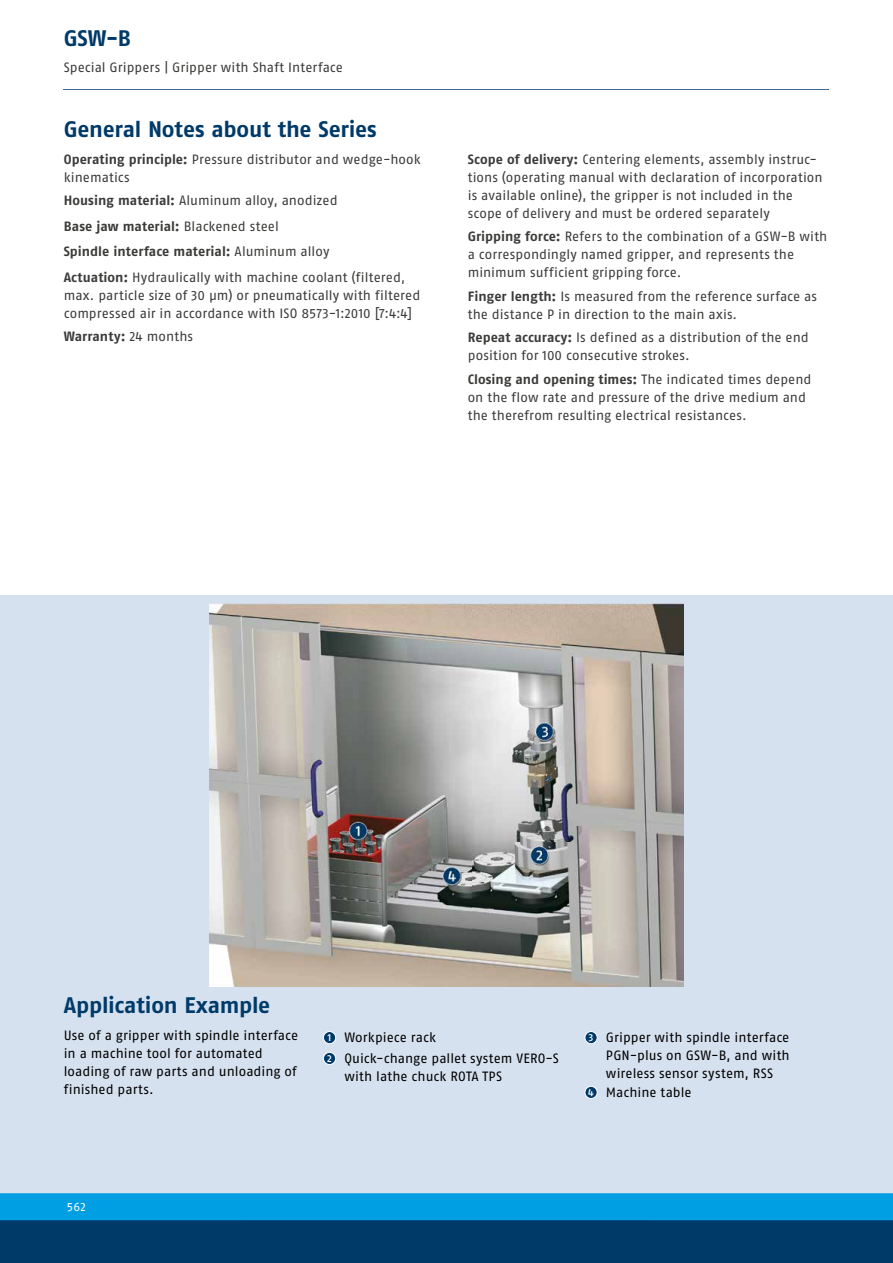
<style>
.page{position:relative;width:893px;height:1263px;background:#fff}
.page>*{position:absolute;margin:0;border:0;box-sizing:border-box;transform-origin:0 0}
.t1{font:700 22.5px "SCHUNK Fago Pro";letter-spacing:-.01em;color:#003a69}
.t2{font:13.5px/18px "SCHUNK Fago Pro";letter-spacing:.005em;color:#3b3b3a}
.t3{font:13.5px/18px "SCHUNK Fago Pro";letter-spacing:.005em;color:#000}
.t4{font:700 13.5px "SCHUNK Fago Pro";color:#3b3b3a}
.t5{font:12px "SCHUNK Fago Pro";color:#fff}
.s1{font-weight:700}
.s2{font-weight:400}
.s3{font-weight:500;font-size:10.2px;color:#fff}
</style>
<div class="page">
<div style="left:0;top:595px;width:893px;height:612px;background:#d6e1ef"></div>
<div style="left:0;top:1202px;width:893px;height:61px;background:#003a69"></div>
<div style="left:0;top:1193px;width:893px;height:27px;background:#009ee3"></div>
<hr style="left:64px;top:89px;width:765px;height:1px;background:#3e6791">
<img style="left:209px;top:604px;width:475px;height:382px">
<div style="left:323px;top:1031px;width:13px;height:13px;background:#003a69;border-radius:50%"></div>
<div style="left:323px;top:1031px;width:13px;height:13px;border:1px solid #fff;border-radius:50%"></div>
<div style="left:323px;top:1052px;width:13px;height:12px;background:#003a69;border-radius:50%"></div>
<div style="left:323px;top:1052px;width:13px;height:13px;border:1px solid #fff;border-radius:50%"></div>
<div style="left:585px;top:1031px;width:12px;height:13px;background:#003a69;border-radius:50%"></div>
<div style="left:585px;top:1031px;width:12px;height:13px;border:1px solid #fff;border-radius:50%"></div>
<div style="left:585px;top:1086px;width:12px;height:12px;background:#003a69;border-radius:50%"></div>
<div style="left:585px;top:1086px;width:12px;height:13px;border:1px solid #fff;border-radius:50%"></div>
<h1 class="t1" style="left:64px;top:24px;width:69px">GSW-B</h1>
<p class="t2" style="left:64px;top:59px;width:281px">Special Grippers | Gripper with Shaft Interface</p>
<h1 class="t1" style="left:64px;top:116px;width:314px">General Notes about the Series</h1>
<p class="t2" style="left:64px;top:150px;width:358px"><span class="s1">Operating principle:</span> Pressure distributor and wedge-hook kinematics</p>
<p class="t2" style="left:64px;top:188px;width:343px;line-height:25.5px"><span class="s1">Housing material:</span> Aluminum alloy, anodized<br><span class="s1">Base jaw material:</span> Blackened steel<br><span class="s1">Spindle interface material:</span> Aluminum alloy<br><span class="s1">Actuation:</span> Hydraulically with machine coolant (filtered,</p>
<p class="t2" style="left:64px;top:286px;width:358px">max. particle size of 30 µm) or pneumatically with filtered compressed air in accordance with ISO 8573-1:2010 [7:4:4]</p>
<p class="t4" style="left:64px;top:328px;width:131px">Warranty: <span class="s2">24 months</span></p>
<p class="t2" style="left:468px;top:150px;width:356px"><span class="s1">Scope of delivery:</span> Centering elements, assembly instruc&shy;tions (operating manual with declaration of incorporation is available online), the gripper is not included in the scope of delivery and must be ordered separately</p>
<p class="t2" style="left:468px;top:228px;width:361px"><span class="s1">Gripping force:</span> Refers to the combination of a GSW-B with a correspondingly named gripper, and represents the minimum sufficient gripping force.</p>
<p class="t2" style="left:468px;top:287px;width:351px"><span class="s1">Finger length:</span> Is measured from the reference surface as the distance P in direction to the main axis.</p>
<p class="t2" style="left:468px;top:329px;width:343px"><span class="s1">Repeat accuracy:</span> Is defined as a distribution of the end position for 100 consecutive strokes.</p>
<p class="t2" style="left:468px;top:370px;width:345px"><span class="s1">Closing and opening times:</span> T he indicated times depend on the flow rate and pressure of the drive medium and the therefrom resulting electrical resistances.</p>
<h1 class="t1" style="left:64px;top:991px;width:208px">Application Example</h1>
<p class="t3" style="left:64px;top:1026px;width:236px">Use of a gripper with spindle interface in a machine tool for automated loading of raw parts and unloading of finished parts.</p>
<p class="t3" style="left:327px;top:1027px;width:233px;line-height:20.9px"><span class="s3">1</span> Workpiece rack<br><span class="s3">2</span> Quick-change pallet system VERO-S</p>
<p class="t3" style="left:344px;top:1067px;width:159px">with lathe chuck ROTA TPS</p>
<p class="t3" style="left:589px;top:1028px;width:202px"><span class="s3">3</span> Gripper with spindle interface</p>
<p class="t3" style="left:606px;top:1046px;width:185px">PGN-plus on GSW-B, and with</p>
<p class="t3" style="left:606px;top:1064px;width:169px">wireless sensor system, RSS</p>
<p class="t3" style="left:588px;top:1083px;width:105px"><span class="s3">4</span> Machine table</p>
<p class="t5" style="left:67px;top:1199px;width:20px">562</p>
</div>
